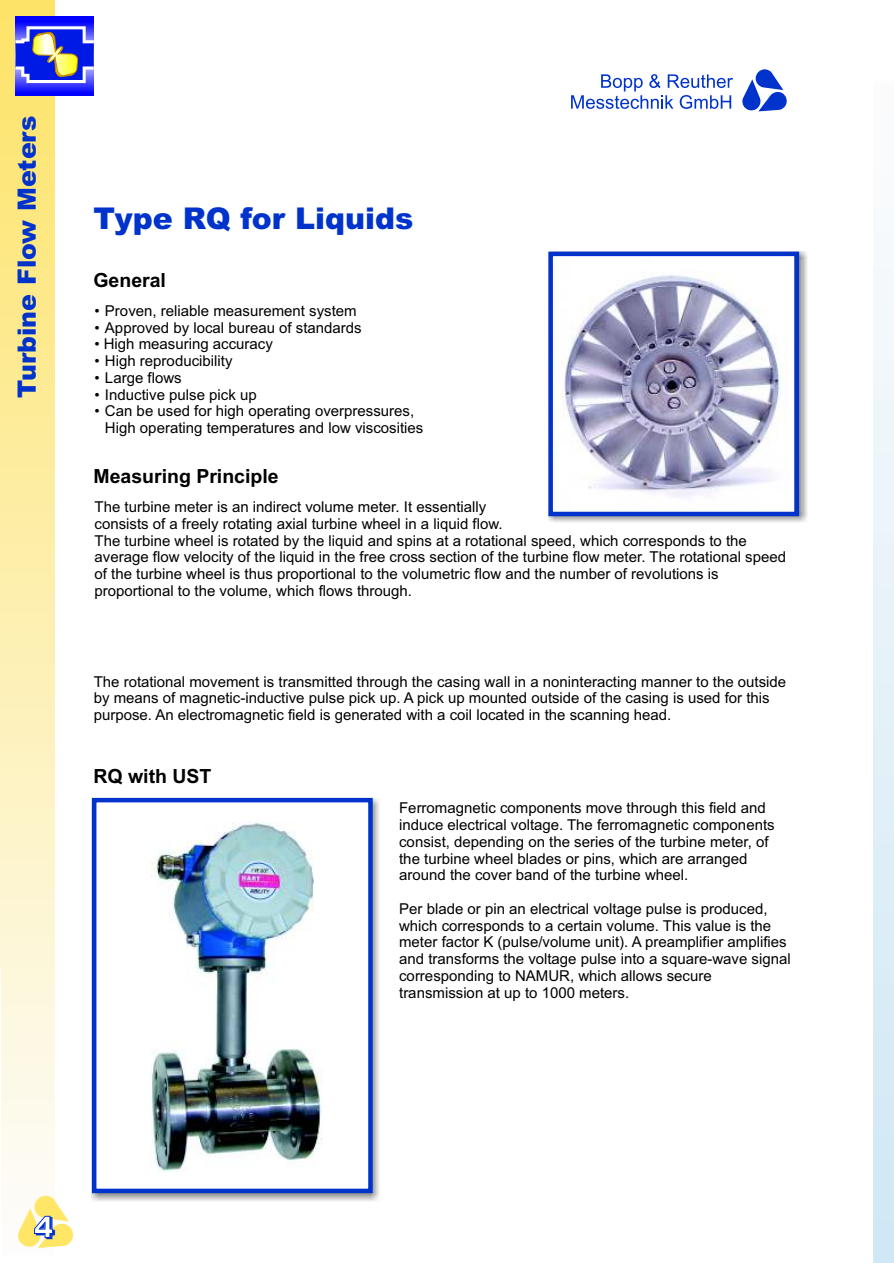
<style>
.page{position:relative;width:894px;height:1263px;background:#fff}
.page>*{position:absolute;margin:0;border:0;box-sizing:border-box;transform-origin:0 0}
.t1{font:900 30px "Arial";color:#03c}
.t2{font:900 28.95px "Arial";color:#03c}
.t3{font:900 25.2px "Arial";color:#03c}
.t4{font:700 19.5px "Arial";color:#000}
.t5{font:15px/16.8px "Arial";color:#000}
</style>
<div class="page">
<img style="left:0;top:0;width:54px;height:1196px">
<img style="left:16px;top:17px;width:78px;height:78px">
<svg style="left:16px;top:26px;width:78px;height:57px;background:#6872ce"></svg>
<img style="left:549px;top:251px;width:258px;height:271px">
<img style="left:553px;top:257px;width:240px;height:254px">
<div style="left:548px;top:252px;width:251px;height:264px;border:4px solid #03c"></div>
<svg style="left:571px;top:74px;width:162px;height:35px"></svg>
<svg style="left:742px;top:69px;width:45px;height:43px"></svg>
<svg style="left:18px;top:1196px;width:55px;height:52px"></svg>
<img style="left:91px;top:798px;width:288px;height:403px">
<div style="left:92px;top:798px;width:281px;height:395px;background:#fff;border:4px solid #03c"></div>
<img style="left:151px;top:822px;width:172px;height:350px">
<h3 class="t3" style="left:18px;top:398px;width:284px;rotate:-90deg">Turbine Flow Meters</h3>
<h1 class="t1" style="left:93px;top:207px;width:322px">Type RQ for Liquids</h1>
<h3 class="t4" style="left:93px;top:273px;width:74px">General</h3>
<p class="t5" style="left:94px;top:304px;width:264px">• Proven, reliable measurement system</p>
<p class="t5" style="left:94px;top:320px;width:269px">• Approved by local bureau of standards</p>
<p class="t5" style="left:94px;top:337px;width:180px">• High measuring accuracy</p>
<p class="t5" style="left:94px;top:354px;width:140px">• High reproducibility</p>
<p class="t5" style="left:94px;top:371px;width:89px">• Large flows</p>
<p class="t5" style="left:94px;top:387px;width:164px">• Inductive pulse pick up</p>
<p class="t5" style="left:105px;top:404px;width:320px;text-indent:-11px">• Can be used for high operating overpressures,<br>High operating temperatures and low viscosities</p>
<h3 class="t4" style="left:93px;top:468px;width:187px">Measuring Principle</h3>
<p class="t5" style="left:95px;top:500px;width:693px">The turbine meter is an indirect volume meter. It essentially<br>consists of a freely rotating axial turbine wheel in a liquid flow.<br>The turbine wheel is rotated by the liquid and spins at a rotational speed, which corresponds to the average flow velocity of the liquid in the free cross section of the turbine flow meter. The rotational speed of the turbine wheel is thus proportional to the volumetric flow and the number of revolutions is proportional to the volume, which flows through.</p>
<p class="t5" style="left:94px;top:674px;width:694px">The rotational movement is transmitted through the casing wall in a noninteracting manner to the outside by means of magnetic-inductive pulse pick up. A pick up mounted outside of the casing is used for this purpose. An electromagnetic field is generated with a coil located in the scanning head.</p>
<h3 class="t4" style="left:93px;top:769px;width:120px">RQ with UST</h3>
<p class="t5" style="left:399px;top:801px;width:377px">Ferromagnetic components move through this field and induce electrical voltage. The ferromagnetic components consist, depending on the series of the turbine meter, of the turbine wheel blades or pins, which are arranged around the cover band of the turbine wheel.</p>
<p class="t5" style="left:399px;top:902px;width:393px">Per blade or pin an electrical voltage pulse is produced, which corresponds to a certain volume. This value is the meter factor K (pulse/volume unit). A preamplifier amplifies and transforms the voltage pulse into a square-wave signal corresponding to NAMUR, which allows secure transmission at up to 1000 meters.</p>
<h2 class="t2" style="left:36px;top:1218px;width:21px">4</h2>
</div>
